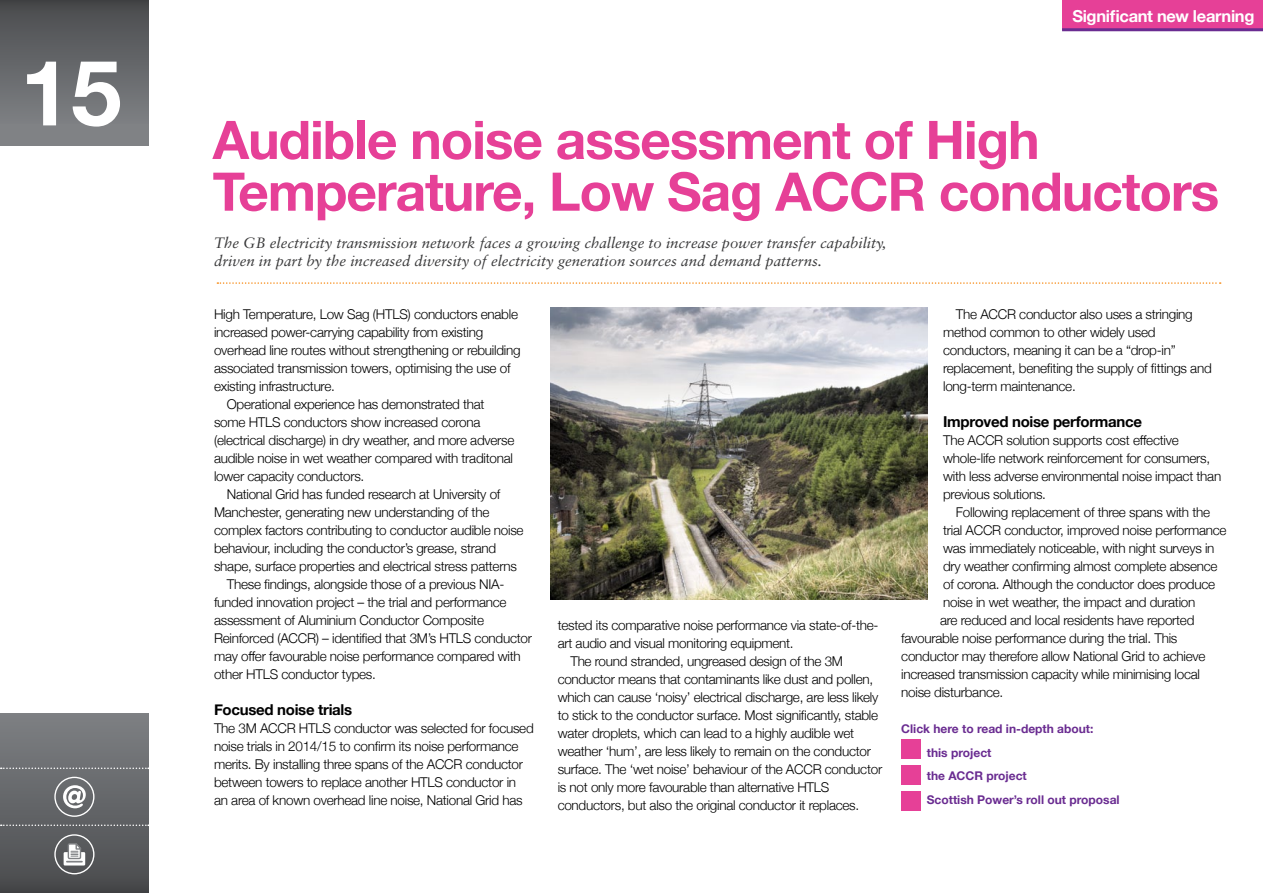
<style>
.page{position:relative;width:1263px;height:893px;background:#fff}
.page>*{position:absolute;margin:0;border:0;box-sizing:border-box;transform-origin:0 0}
.t1{font:700 91.05px "Helvetica Neue";color:#fff}
.t2{font:700 53.25px/51.8px "Helvetica Neue";letter-spacing:-.02em;color:#e64097}
.t3{font:700 16.5px "Helvetica Neue";letter-spacing:-.02em;color:#fff}
.t4{font:italic 15px/18px "Sabon LT Std";color:#383839}
.t5{font:700 15px "Helvetica Neue";letter-spacing:-.02em;color:#000}
.t6{font:300 13.5px/18px "Helvetica Neue";letter-spacing:-.02em;color:#000}
.t7{font:700 12px/23.5px "Helvetica Neue";color:#6a2c91}
</style>
<div class="page">
<svg style="left:217px;top:282px;width:1004px;height:2px"></svg>
<img style="left:551px;top:307px;width:376px;height:292px">
<div style="left:901px;top:740px;width:20px;height:19px;background:#e64097"></div>
<div style="left:1062px;top:0;width:201px;height:30px;background:#e64097"></div>
<hr style="left:1062px;top:28px;width:201px;height:3px;background:#6a2c91">
<div style="left:0;top:0;width:149px;height:146px;background:#808285"></div>
<div style="left:0;top:0;width:149px;height:123px;background:linear-gradient(to bottom,#484a4c,#7e8084)"></div>
<div style="left:0;top:713px;width:149px;height:180px;background:linear-gradient(to bottom,#7f8185,#4c4d4f)"></div>
<div style="left:54px;top:834px;width:40px;height:40px;border:1px solid #fff;border-radius:50%"></div>
<svg style="left:64px;top:852px;width:21px;height:13px"></svg>
<svg style="left:67px;top:842px;width:15px;height:20px"></svg>
<div style="left:54px;top:777px;width:40px;height:40px;border:1px solid #fff;border-radius:50%"></div>
<svg style="left:63px;top:785px;width:23px;height:23px"></svg>
<svg style="left:1px;top:767px;width:148px;height:2px"></svg>
<svg style="left:1px;top:824px;width:148px;height:2px"></svg>
<div style="left:901px;top:766px;width:20px;height:19px;background:#e64097"></div>
<div style="left:901px;top:792px;width:20px;height:19px;background:#e64097"></div>
<h1 class="t1" style="left:20px;top:22px;width:103px">15</h1>
<p class="t3" style="left:1072px;top:3px;width:184px">Significant new learning</p>
<h2 class="t2" style="left:213px;top:116px;width:1008px">Audible noise assessment of High<br>Temperature, Low Sag ACCR conductors</h2>
<p class="t4" style="left:214px;top:234px;width:674px">The GB electricity transmission network faces a growing challenge to increase power transfer capability, driven in part by the increased diversity of electricity generation sources and demand patterns.</p>
<p class="t6" style="left:214px;top:304px;width:305px">High Temperature, Low Sag (HTLS) conductors enable</p>
<p class="t6" style="left:214px;top:322px;width:271px">increased power-carrying capability from existing</p>
<p class="t6" style="left:214px;top:340px;width:308px">overhead line routes without strengthening or rebuilding</p>
<p class="t6" style="left:214px;top:358px;width:298px">associated transmission towers, optimising the use of</p>
<p class="t6" style="left:214px;top:376px;width:122px">existing infrastructure.</p>
<p class="t6" style="left:227px;top:394px;width:259px">Operational experience has demonstrated that</p>
<p class="t6" style="left:214px;top:412px;width:268px">some HTLS conductors show increased corona</p>
<p class="t6" style="left:214px;top:430px;width:302px">(electrical discharge) in dry weather, and more adverse</p>
<p class="t6" style="left:214px;top:448px;width:300px">audible noise in wet weather compared with traditonal</p>
<p class="t6" style="left:214px;top:466px;width:152px">lower capacity conductors.</p>
<p class="t6" style="left:227px;top:484px;width:275px">National Grid has funded research at University of</p>
<p class="t6" style="left:214px;top:502px;width:277px">Manchester, generating new understanding of the</p>
<p class="t6" style="left:214px;top:520px;width:311px">complex factors contributing to conductor audible noise</p>
<p class="t6" style="left:214px;top:538px;width:284px">behaviour, including the conductor’s grease, strand</p>
<p class="t6" style="left:214px;top:556px;width:304px">shape, surface properties and electrical stress patterns</p>
<p class="t6" style="left:227px;top:574px;width:279px">These findings, alongside those of a previous NIA-</p>
<p class="t6" style="left:214px;top:592px;width:294px">funded innovation project – the trial and performance</p>
<p class="t6" style="left:214px;top:610px;width:271px">assessment of Aluminium Conductor Composite</p>
<p class="t6" style="left:214px;top:628px;width:319px">Reinforced (ACCR) – identified that 3M’s HTLS conductor</p>
<p class="t6" style="left:214px;top:646px;width:308px">may offer favourable noise performance compared with</p>
<p class="t6" style="left:214px;top:664px;width:163px">other HTLS conductor types.</p>
<p class="t5" style="left:214px;top:698px;width:140px">Focused noise trials</p>
<p class="t6" style="left:214px;top:718px;width:321px">The 3M ACCR HTLS conductor was selected for focused noise trials in 2014/15 to confirm its noise performance merits. By installing three spans of the ACCR conductor between towers to replace another HTLS conductor in<br>an area of known overhead line noise, National Grid has</p>
<p class="t6" style="left:558px;top:615px;width:322px">tested its comparative noise performance via state-of-the-</p>
<p class="t6" style="left:558px;top:633px;width:237px">art audio and visual monitoring equipment.</p>
<p class="t6" style="left:570px;top:651px;width:274px">The round stranded, ungreased design of the 3M</p>
<p class="t6" style="left:558px;top:669px;width:317px">conductor means that contaminants like dust and pollen,</p>
<p class="t6" style="left:558px;top:687px;width:322px">which can cause ‘noisy’ electrical discharge, are less likely</p>
<p class="t6" style="left:558px;top:705px;width:322px">to stick to the conductor surface. Most significantly, stable</p>
<p class="t6" style="left:558px;top:723px;width:298px">water droplets, which can lead to a highly audible wet</p>
<p class="t6" style="left:558px;top:741px;width:315px">weather ‘hum’, are less likely to remain on the conductor</p>
<p class="t6" style="left:558px;top:759px;width:326px">surface. The ‘wet noise’ behaviour of the ACCR conductor</p>
<p class="t6" style="left:558px;top:777px;width:273px">is not only more favourable than alternative HTLS</p>
<p class="t6" style="left:558px;top:795px;width:303px">conductors, but also the original conductor it replaces.</p>
<p class="t6" style="left:943px;top:304px;width:270px;text-indent:13px">The ACCR conductor also uses a stringing method common to other widely used conductors, meaning it can be a “drop-in” replacement, benefiting the supply of fittings and long-term maintenance.</p>
<p class="t5" style="left:943px;top:410px;width:200px">Improved noise performance</p>
<p class="t6" style="left:943px;top:430px;width:280px">The ACCR solution supports cost effective whole-life network reinforcement for consumers, with less adverse environmental noise impact than previous solutions.</p>
<p class="t6" style="left:956px;top:502px;width:256px">Following replacement of three spans with the</p>
<p class="t6" style="left:943px;top:520px;width:285px">trial ACCR conductor, improved noise performance</p>
<p class="t6" style="left:943px;top:538px;width:273px">was immediately noticeable, with night surveys in</p>
<p class="t6" style="left:943px;top:556px;width:276px">dry weather confirming almost complete absence</p>
<p class="t6" style="left:943px;top:574px;width:273px">of corona. Although the conductor does produce</p>
<p class="t6" style="left:943px;top:592px;width:254px">noise in wet weather, the impact and duration</p>
<p class="t6" style="left:940px;top:610px;width:256px">are reduced and local residents have reported</p>
<p class="t6" style="left:901px;top:628px;width:278px">favourable noise performance during the trial. This</p>
<p class="t6" style="left:901px;top:646px;width:306px">conductor may therefore allow National Grid to achieve</p>
<p class="t6" style="left:901px;top:664px;width:300px">increased transmission capacity while minimising local</p>
<p class="t6" style="left:901px;top:682px;width:103px">noise disturbance.</p>
<p class="t7" style="left:927px;top:717px;width:194px;text-indent:-26px">Click here to read in-depth about:<br>this project<br>the ACCR project<br>Scottish Power’s roll out proposal</p>
</div>
